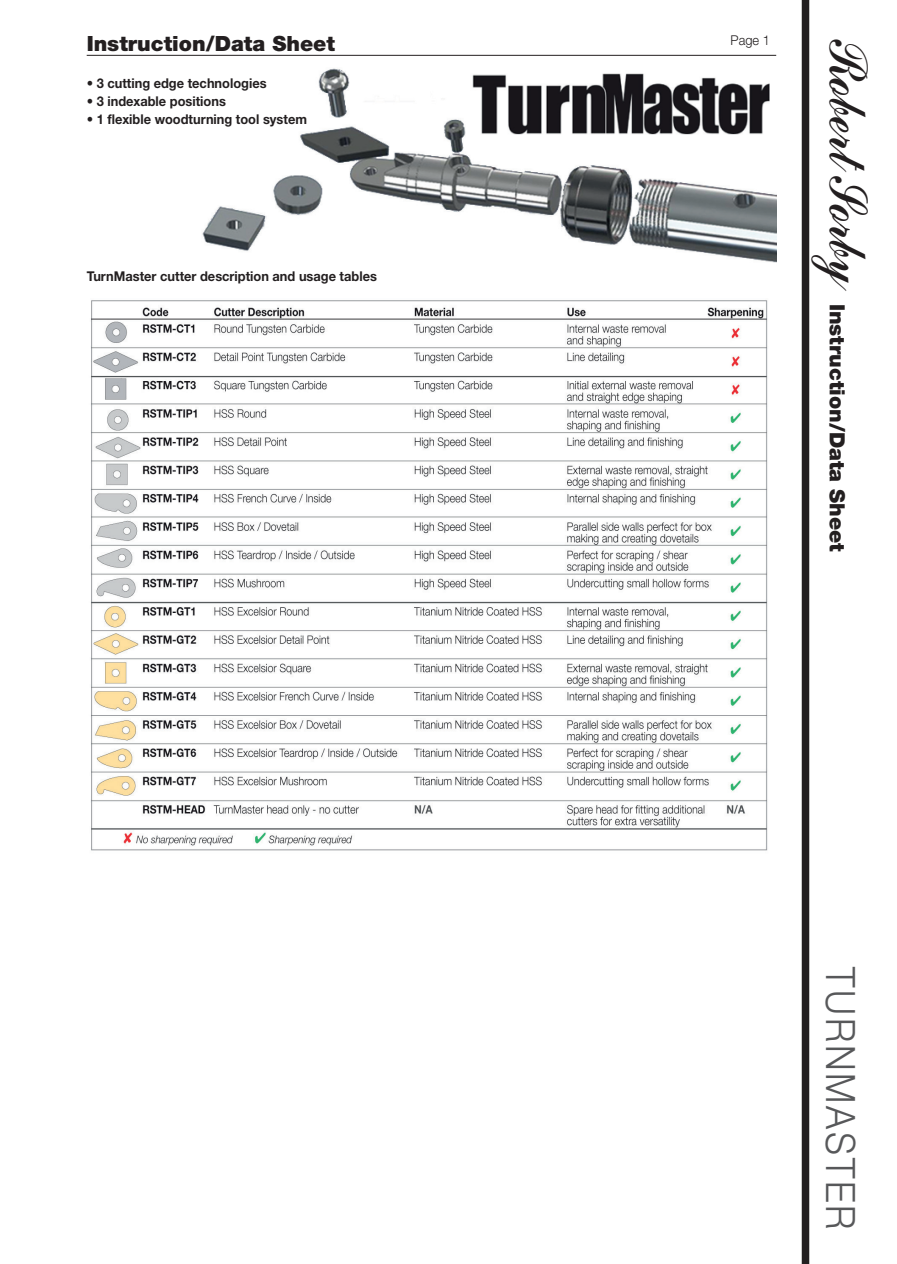
<style>
.page{position:relative;width:897px;height:1264px;background:#fff}
.page>*{position:absolute;margin:0;border:0;box-sizing:border-box;transform-origin:0 0}
.t1{font:61.05px "Commercial Script BT";color:#231f20;scale:.8 1}
.t2{font:300 40.5px "Helvetica Neue";letter-spacing:.075em;color:#57585a;scale:.9 1}
.t3{font:900 21px "Helvetica Neue";color:#231f20}
.t4{font:700 13.5px "Helvetica Neue";color:#231f20;scale:.95 1}
.t5{font:300 13.5px "Helvetica Neue";color:#231f20;scale:.95 1}
</style>
<div class="page">
<img style="left:202px;top:68px;width:573px;height:195px">
<div style="left:801px;top:1px;width:7px;height:1262px;background:#231f20"></div>
<hr style="left:87px;top:55px;width:688px;height:1px;background:#231f20">
<img style="left:91px;top:300px;width:677px;height:551px">
<img style="left:466px;top:68px;width:303px;height:77px">
<p class="t3" style="left:87px;top:31px;width:250px">Instruction/Data Sheet</p>
<p class="t4" style="left:87px;top:74px;width:191px">• 3 cutting edge technologies</p>
<p class="t4" style="left:87px;top:92px;width:148px">• 3 indexable positions</p>
<p class="t4" style="left:87px;top:110px;width:233px">• 1 flexible woodturning tool system</p>
<p class="t4" style="left:87px;top:268px;width:307px">TurnMaster cutter description and usage tables</p>
<p class="t5" style="left:730px;top:32px;width:43px">Page 1</p>
<p class="t1" style="left:881px;top:35px;width:312px;rotate:90deg">RobertSorby</p>
<p class="t3" style="left:849px;top:304px;width:250px;rotate:90deg">Instruction/Data Sheet</p>
<p class="t2" style="left:864px;top:967px;width:293px;rotate:90deg">TURNMASTER</p>
</div>
